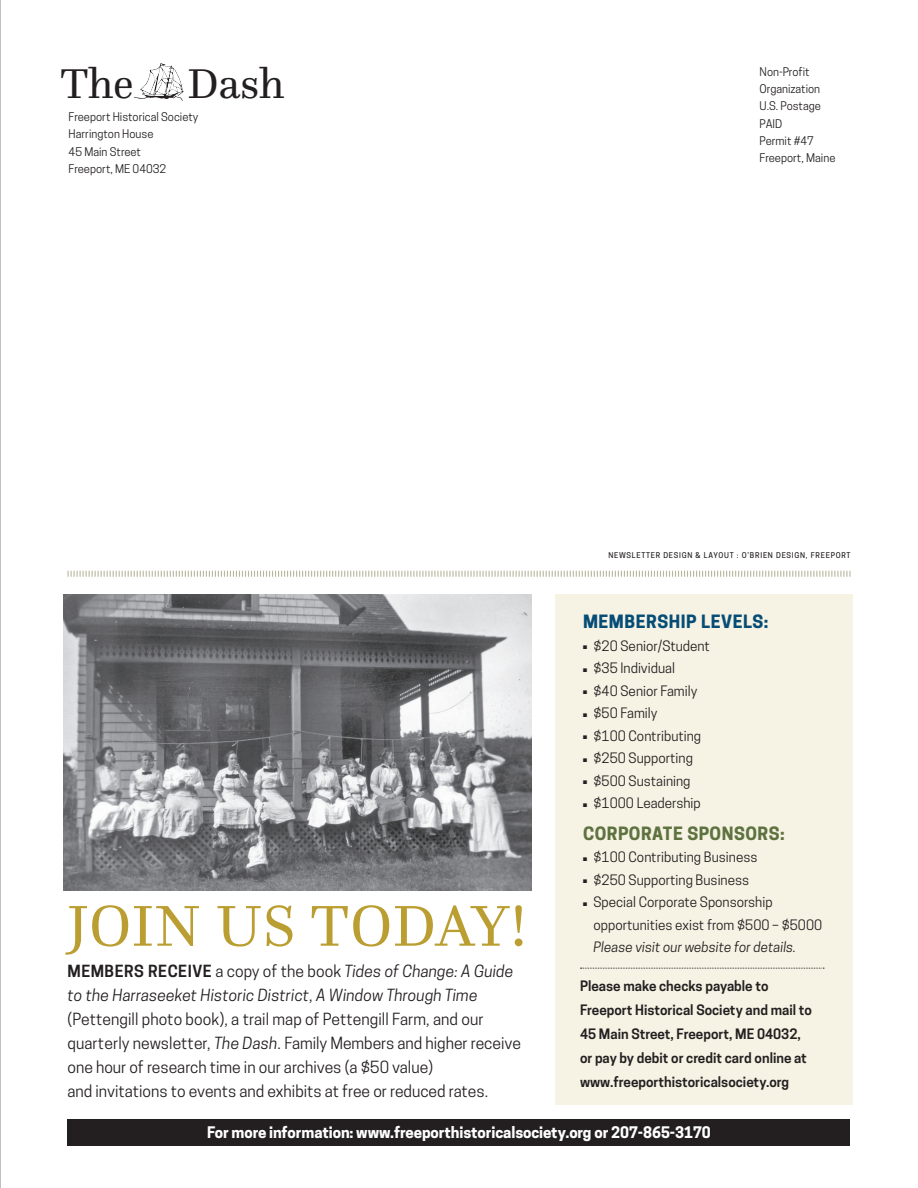
<style>
.page{position:relative;width:918px;height:1188px;background:#fff}
.page>*{position:absolute;margin:0;border:0;box-sizing:border-box;transform-origin:0 0}
.t1{font:60px "Questa";letter-spacing:.005em;color:#bb9e31}
.t2{font:43.35px "Questa";color:#231f20}
.t3{font:700 17.25px "Cooper Hewitt";letter-spacing:.03em;color:#5e7240}
.t4{font:700 17.25px "Cooper Hewitt";letter-spacing:.03em;color:#064d76}
.t5{font:15.75px/24px "Cooper Hewitt";color:#231f20}
.t6{font:700 15px "Cooper Hewitt";letter-spacing:-.005em;color:#fff}
.t7{font:13.5px/22.5px "Cooper Hewitt";color:#231f20}
.t8{font:600 13.5px/24px "Cooper Hewitt";color:#231f20}
.t9{font:italic 13.5px "Cooper Hewitt";color:#231f20}
.t10{font:11.25px/17.2px "Cooper Hewitt";color:#231f20}
.t11{font:500 7.5px "Cooper Hewitt";letter-spacing:.1em;color:#231f20}
.s1{font-weight:600}
.s2{font-style:italic}
</style>
<div class="page">
<div style="left:555px;top:594px;width:298px;height:510px;background:#f6f2e4"></div>
<svg style="left:67px;top:570px;width:784px;height:7px"></svg>
<svg style="left:135px;top:63px;width:49px;height:38px"></svg>
<div style="left:68px;top:1119px;width:782px;height:27px;background:#231f20"></div>
<svg style="left:580px;top:968px;width:244px;height:1px"></svg>
<img style="left:64px;top:595px;width:467px;height:296px">
<hr style="left:0;top:0;width:1px;height:1188px;background:#808285">
<h2 class="t2" style="left:60px;top:56px;width:226px">The Dash</h2>
<p class="t10" style="left:69px;top:108px;width:131px">Freeport Historical Society<br>Harrington House<br>45 Main Street<br>Freeport, ME 04032</p>
<p class="t10" style="left:760px;top:63px;width:77px">Non-Profit<br>Organization<br>U.S. Postage<br>PAID<br>Permit #47<br>Freeport, Maine</p>
<h1 class="t1" style="left:68px;top:888px;width:461px">JOIN US TODAY!</h1>
<p class="t5" style="left:68px;top:959px;width:455px"><span class="s1">MEMBERS RECEIVE</span> a copy of the book <span class="s2">Tides of Change: A Guide to the Harraseeket Historic District</span>, <span class="s2">A Window Through Time </span>(Pettengill photo book), a trail map of Pettengill Farm, and our quarterly newsletter, <span class="s2">The Dash</span>. Family Members and higher receive one hour of research time in our archives (a $50 value)<br>and invitations to events and exhibits at free or reduced rates.</p>
<p class="t11" style="left:608px;top:551px;width:244px">NEWSLETTER DESIGN &amp; LAYOUT : O’BRIEN DESIGN, FREEPORT</p>
<p class="t4" style="left:583px;top:611px;width:187px">MEMBERSHIP LEVELS:</p>
<p class="t7" style="left:583px;top:634px;width:128px">■ $20 Senior/Student</p>
<p class="t7" style="left:583px;top:657px;width:94px">■ $35 Individual</p>
<p class="t7" style="left:583px;top:679px;width:116px">■ $40 Senior Family</p>
<p class="t7" style="left:583px;top:702px;width:76px">■ $50 Family</p>
<p class="t7" style="left:583px;top:724px;width:120px">■ $100 Contributing</p>
<p class="t7" style="left:583px;top:747px;width:111px">■ $250 Supporting</p>
<p class="t7" style="left:583px;top:769px;width:109px">■ $500 Sustaining</p>
<p class="t7" style="left:583px;top:792px;width:119px">■ $1000 Leadership</p>
<p class="t3" style="left:583px;top:823px;width:203px">CORPORATE SPONSORS:</p>
<p class="t7" style="left:583px;top:846px;width:176px">■ $100 Contributing Business</p>
<p class="t7" style="left:583px;top:868px;width:168px">■ $250 Supporting Business</p>
<p class="t7" style="left:594px;top:891px;width:230px;text-indent:-10px">■ Special Corporate Sponsorship opportunities exist from $500 – $5000</p>
<p class="t9" style="left:594px;top:939px;width:204px">Please visit our website for details.</p>
<p class="t8" style="left:580px;top:974px;width:233px">Please make checks payable to Freeport Historical Society and mail to 45 Main Street, Freeport, ME 04032, or pay by debit or credit card online at www.freeporthistoricalsociety.org</p>
<p class="t6" style="left:207px;top:1123px;width:505px">For more information: www.freeporthistoricalsociety.org or 207-865-3170</p>
</div>
